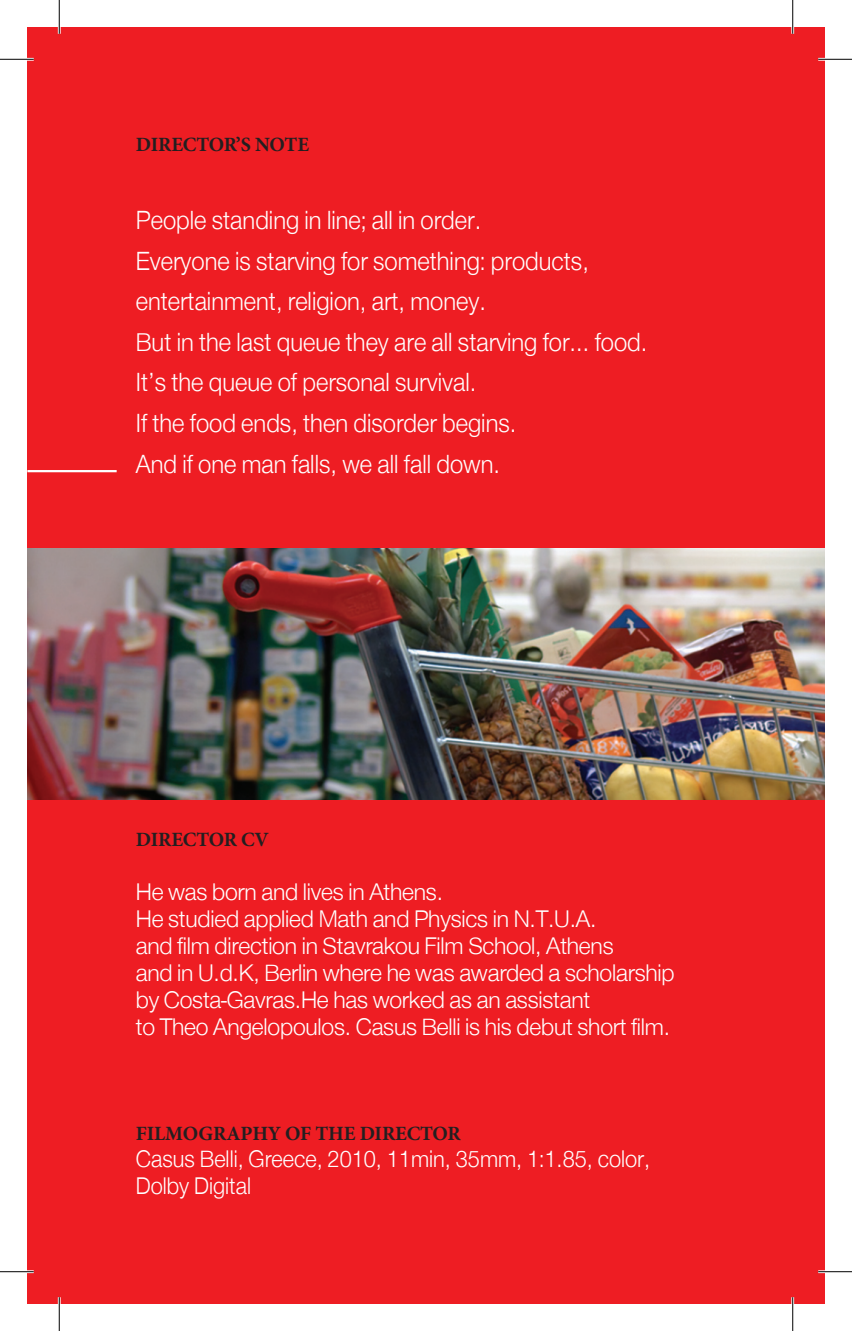
<style>
.page{position:relative;width:852px;height:1331px;background:#fff}
.page>*{position:absolute;margin:0;border:0;box-sizing:border-box;transform-origin:0 0}
.t1{font:300 27px/40.5px "Helvetica Neue Greek";color:#fff;scale:.94 1}
.t2{font:300 24.75px/27px "Helvetica Neue Greek";letter-spacing:-.01em;color:#fff}
.t3{font:300 24.75px/27px "Helvetica Neue Greek";letter-spacing:-.01em;color:#fff;scale:.94 1}
.t4{font:700 20.25px "Minion Pro";letter-spacing:-.01em;color:#231f20}
</style>
<div class="page">
<div style="left:27px;top:27px;width:798px;height:1276px;background:#ee1d23"></div>
<hr style="left:27px;top:470px;width:90px;height:2px;background:#fff">
<img style="left:27px;top:548px;width:798px;height:251px">
<hr style="left:0;top:58px;width:34px;height:3px;background:#fff">
<hr style="left:818px;top:58px;width:34px;height:3px;background:#fff">
<hr style="left:0;top:1270px;width:34px;height:2px;background:#fff">
<hr style="left:818px;top:1270px;width:34px;height:2px;background:#fff">
<hr style="left:58px;top:0;width:3px;height:34px;background:#fff">
<hr style="left:58px;top:1297px;width:3px;height:33px;background:#fff">
<hr style="left:791px;top:0;width:3px;height:34px;background:#fff">
<hr style="left:791px;top:1297px;width:3px;height:33px;background:#fff">
<hr style="left:0;top:59px;width:34px;height:1px;background:#000">
<hr style="left:818px;top:59px;width:34px;height:1px;background:#000">
<hr style="left:0;top:1271px;width:34px;height:1px;background:#000">
<hr style="left:818px;top:1271px;width:34px;height:1px;background:#000">
<hr style="left:59px;top:0;width:1px;height:34px;background:#000">
<hr style="left:59px;top:1297px;width:1px;height:33px;background:#000">
<hr style="left:792px;top:0;width:1px;height:34px;background:#000">
<hr style="left:792px;top:1297px;width:1px;height:33px;background:#000">
<p class="t4" style="left:136px;top:130px;width:175px">DIRECTOR’S NOTE</p>
<p class="t1" style="left:136px;top:200px;width:546px">People standing in line; all in order.<br>Everyone is starving for something: products, entertainment, religion, art, money.<br>But in the last queue they are all starving for… food.<br>It’s the queue of personal survival.<br>If the food ends, then disorder begins.<br>And if one man falls, we all fall down.</p>
<p class="t4" style="left:136px;top:824px;width:135px">DIRECTOR CV</p>
<p class="t2" style="left:136px;top:877px;width:540px">He was born and lives in Athens.<br>He studied applied Math and Physics in N.T.U.A.<br>and film direction in Stavrakou Film School, Athens<br>and in U.d.K, Berlin where he was awarded a scholarship by Costa-Gavras.He has worked as an assistant<br>to Theo Angelopoulos. Casus Belli is his debut short film.</p>
<p class="t4" style="left:136px;top:1119px;width:327px">FILMOGRAPHY OF THE DIRECTOR</p>
<p class="t3" style="left:136px;top:1145px;width:549px">Casus Belli, Greece, 2010, 11min, 35mm, 1:1.85, color,<br>Dolby Digital</p>
</div>
